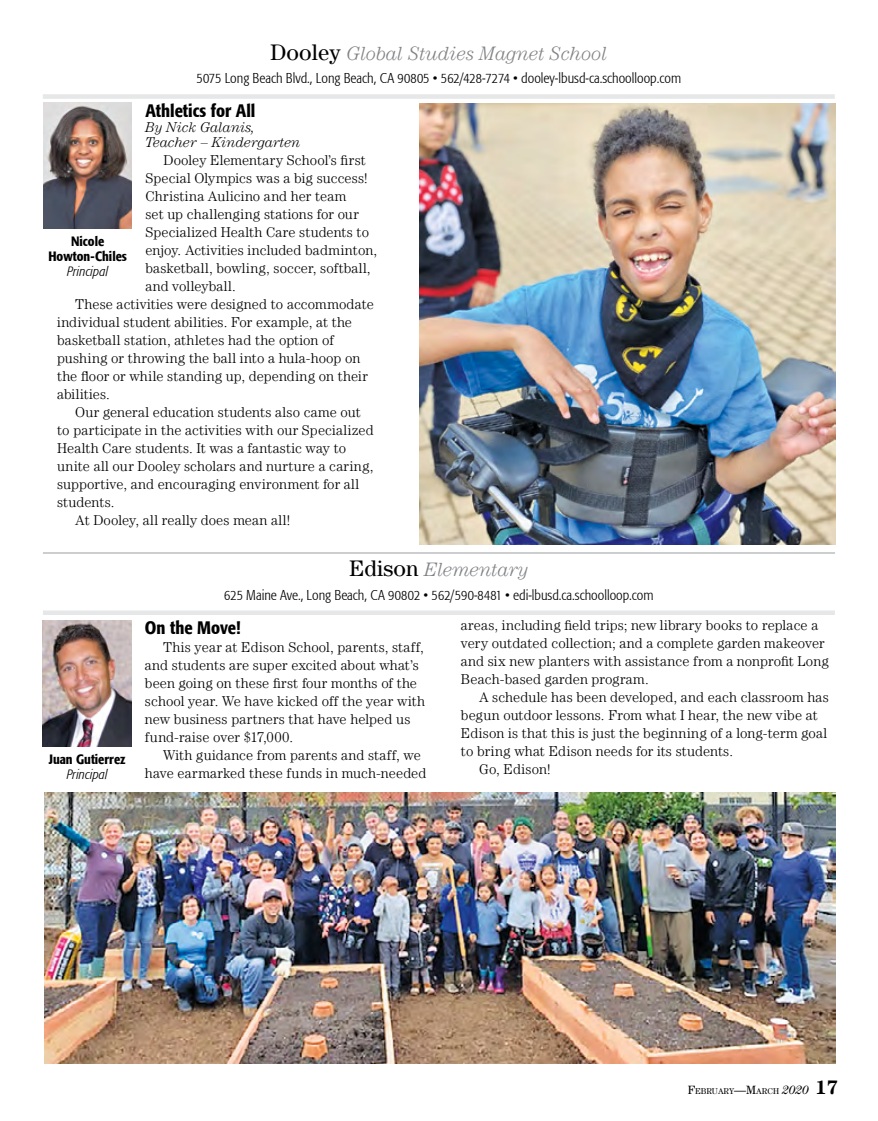
<style>
.page{position:relative;width:878px;height:1121px;background:#fff}
.page>*{position:absolute;margin:0;border:0;box-sizing:border-box;transform-origin:0 0}
.t1{font:italic 300 19.5px "Century LT";letter-spacing:-.005em;color:#808285}
.t2{font:500 condensed 18px "Formata";color:#000}
.t3{font:300 14.25px/18px "Century LT";letter-spacing:.01em;color:#000}
.t4{font:300 condensed 14.25px "Formata";color:#000}
.t5{font:italic 300 14.25px/15px "Century LT";color:#000}
.t6{font:500 condensed 13.5px/15px "Formata";color:#000;text-align:center}
.t7{font:italic 300 condensed 13.5px "Formata";letter-spacing:.005em;color:#000}
.t8{font:8.4px "Century LT";color:#000}
.s1{font-weight:400;font-style:normal;font-size:22.5px;color:#000}
.s2{font-size:12px}
.s3{font-style:italic;font-size:12px}
.s4{font-weight:700;font-size:19.5px}
</style>
<div class="page">
<img style="left:43px;top:103px;width:89px;height:126px">
<div style="left:43px;top:94px;width:791px;height:5px;background:#e6e7e8"></div>
<img style="left:419px;top:104px;width:417px;height:440px">
<div style="left:43px;top:610px;width:791px;height:5px;background:#e6e7e8"></div>
<img style="left:43px;top:620px;width:88px;height:126px">
<img style="left:44px;top:792px;width:791px;height:271px">
<hr style="left:43px;top:552px;width:792px;height:2px;background:#bcbec0">
<h1 class="t1" style="left:270px;top:42px;width:338px"><span class="s1">Dooley</span> Global Studies Magnet School</h1>
<p class="t4" style="left:196px;top:70px;width:486px">5075 Long Beach Blvd., Long Beach, CA 90805 • 562/428-7274 • dooley-lbusd-ca.schoolloop.com</p>
<p class="t2" style="left:145px;top:100px;width:111px">Athletics for All</p>
<p class="t5" style="left:145px;top:119px;width:156px">By Nick Galanis,<br>Teacher – Kindergarten</p>
<p class="t3" style="left:163px;top:151px;width:204px">Dooley Elementary School’s first</p>
<p class="t3" style="left:145px;top:169px;width:224px">Special Olympics was a big success!</p>
<p class="t3" style="left:145px;top:187px;width:202px">Christina Aulicino and her team</p>
<p class="t3" style="left:145px;top:205px;width:215px">set up challenging stations for our</p>
<p class="t3" style="left:145px;top:223px;width:225px">Specialized Health Care students to</p>
<p class="t3" style="left:145px;top:241px;width:233px">enjoy. Activities included badminton,</p>
<p class="t3" style="left:145px;top:259px;width:227px">basketball, bowling, soccer, softball,</p>
<p class="t3" style="left:145px;top:277px;width:92px">and volleyball.</p>
<p class="t3" style="left:75px;top:295px;width:300px">These activities were designed to accommodate</p>
<p class="t3" style="left:57px;top:313px;width:296px">individual student abilities. For example, at the</p>
<p class="t3" style="left:57px;top:331px;width:278px">basketball station, athletes had the option of</p>
<p class="t3" style="left:57px;top:349px;width:305px">pushing or throwing the ball into a hula-hoop on</p>
<p class="t3" style="left:57px;top:367px;width:312px">the floor or while standing up, depending on their</p>
<p class="t3" style="left:57px;top:385px;width:54px">abilities.</p>
<p class="t3" style="left:75px;top:403px;width:287px">Our general education students also came out</p>
<p class="t3" style="left:57px;top:421px;width:318px">to participate in the activities with our Specialized</p>
<p class="t3" style="left:57px;top:439px;width:291px">Health Care students. It was a fantastic way to</p>
<p class="t3" style="left:57px;top:457px;width:318px">unite all our Dooley scholars and nurture a caring,</p>
<p class="t3" style="left:57px;top:475px;width:303px">supportive, and encouraging environment for all</p>
<p class="t3" style="left:57px;top:493px;width:59px">students.</p>
<p class="t3" style="left:75px;top:511px;width:216px">At Dooley, all really does mean all!</p>
<p class="t6" style="left:48px;top:233px;width:80px">Nicole<br>Howton-Chiles</p>
<p class="t7" style="left:67px;top:263px;width:42px">Principal</p>
<p class="t6" style="left:49px;top:751px;width:78px">Juan Gutierrez</p>
<p class="t7" style="left:67px;top:766px;width:42px">Principal</p>
<h1 class="t1" style="left:349px;top:558px;width:181px"><span class="s1">Edison</span> Elementary</h1>
<p class="t4" style="left:224px;top:586px;width:431px">625 Maine Ave., Long Beach, CA 90802 • 562/590-8481 • edi-lbusd.ca.schoolloop.com</p>
<p class="t2" style="left:145px;top:616px;width:97px">On the Move!</p>
<p class="t3" style="left:145px;top:638px;width:281px;text-indent:18px">This year at Edison School, parents, staff, and students are super excited about what’s been going on these first four months of the school year. We have kicked off the year with new business partners that have helped us fund-raise over $17,000.</p>
<p class="t3" style="left:145px;top:746px;width:283px;text-indent:18px">With guidance from parents and staff, we have earmarked these funds in much-needed</p>
<p class="t3" style="left:461px;top:616px;width:369px">areas, including field trips; new library books to replace a very outdated collection; and a complete garden makeover and six new planters with assistance from a nonprofit Long Beach-based garden program.</p>
<p class="t3" style="left:479px;top:688px;width:351px">A schedule has been developed, and each classroom has</p>
<p class="t3" style="left:461px;top:706px;width:358px">begun outdoor lessons. From what I hear, the new vibe at</p>
<p class="t3" style="left:461px;top:724px;width:367px">Edison is that this is just the beginning of a long-term goal</p>
<p class="t3" style="left:461px;top:742px;width:273px">to bring what Edison needs for its students.</p>
<p class="t3" style="left:479px;top:760px;width:73px">Go, Edison!</p>
<p class="t8" style="left:687px;top:1086px;width:152px"><span class="s2">F</span>EBRUARY<span class="s2">—M</span>ARCH <span class="s3">2020</span> <span class="s4">17</span></p>
</div>
